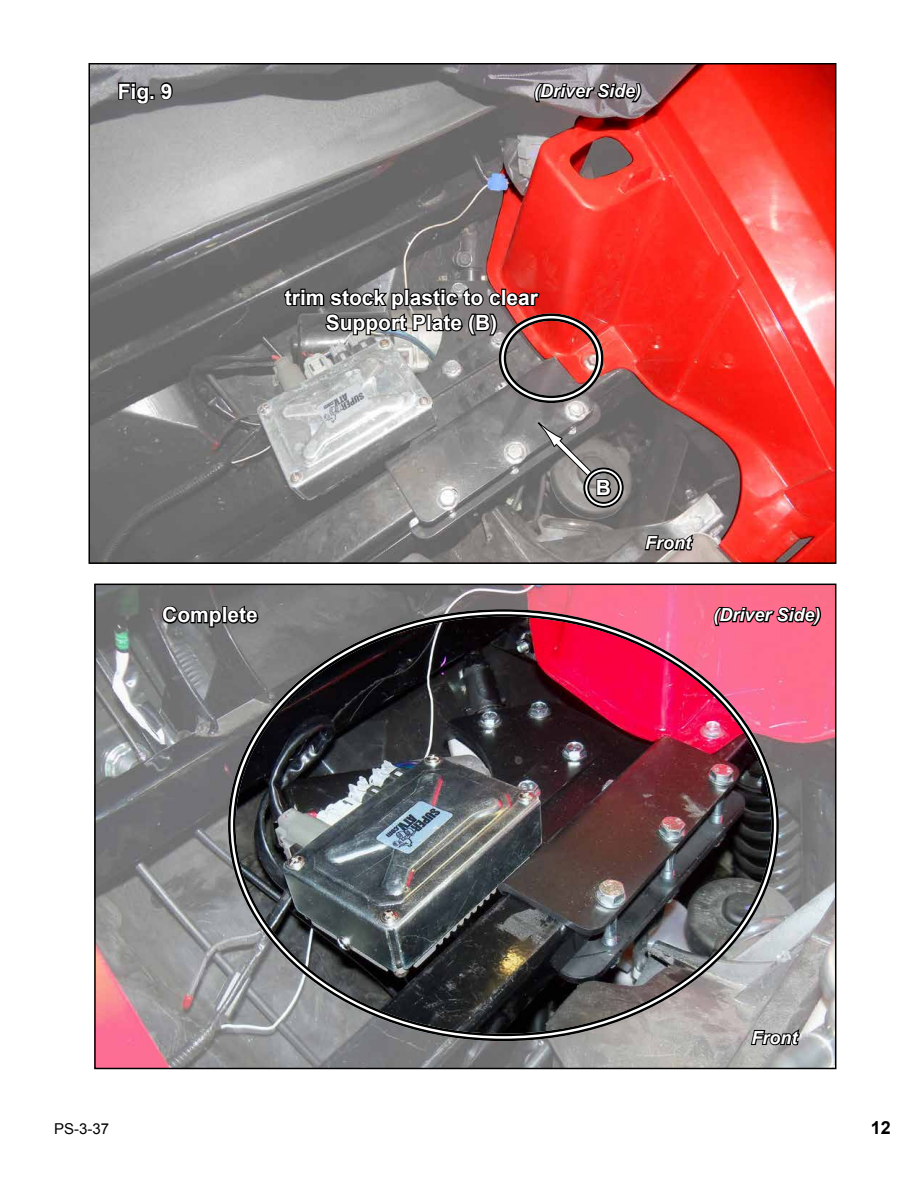
<style>
.page{position:relative;width:918px;height:1188px;background:#fff}
.page>*{position:absolute;margin:0;border:0;box-sizing:border-box;transform-origin:0 0}
.t1{font:700 21px/25.2px "Arial";color:#fff;text-align:center}
.t2{font:italic 700 18px "Arial";color:#fff}
.t3{font:700 18px "Arial";color:#000}
.t4{font:15px "Arial";color:#000}
</style>
<div class="page">
<img style="left:97px;top:587px;width:736px;height:479px">
<div style="left:94px;top:584px;width:742px;height:485px;border:2px solid #000"></div>
<svg style="left:712px;top:605px;width:111px;height:22px;background:#83384a"></svg>
<svg style="left:749px;top:1027px;width:52px;height:21px"></svg>
<svg style="left:161px;top:592px;width:99px;height:37px;background:#545454"></svg>
<img style="left:91px;top:66px;width:742px;height:495px">
<div style="left:499px;top:313px;width:105px;height:90px;border:8px solid #fff;border-radius:50%"></div>
<div style="left:499px;top:313px;width:105px;height:90px;border:2px solid #000101;border-radius:50%"></div>
<div style="left:504px;top:318px;width:95px;height:80px;border:2px solid #000101;border-radius:50%"></div>
<svg style="left:283px;top:274px;width:258px;height:64px;background:#6b5857"></svg>
<svg style="left:117px;top:81px;width:57px;height:25px"></svg>
<svg style="left:533px;top:82px;width:110px;height:21px;background:#4f4a4d"></svg>
<svg style="left:643px;top:532px;width:52px;height:21px"></svg>
<svg style="left:538px;top:421px;width:75px;height:77px;background:#878483"></svg>
<div style="left:583px;top:467px;width:41px;height:41px;border:6px solid #fff;border-radius:50%"></div>
<div style="left:583px;top:467px;width:41px;height:41px;border:2px solid #000101;border-radius:50%"></div>
<div style="left:587px;top:471px;width:33px;height:33px;border:2px solid #000101;border-radius:50%"></div>
<p class="t1" style="left:118px;top:79px;width:56px">Fig. 9</p>
<p class="t2" style="left:534px;top:79px;width:109px">(Driver Side)</p>
<p class="t1" style="left:285px;top:285px;width:255px">trim stock plastic to clear<br>Support Plate (B)</p>
<p class="t1" style="left:162px;top:603px;width:97px">Complete</p>
<p class="t1" style="left:596px;top:476px;width:17px">B</p>
<p class="t2" style="left:645px;top:531px;width:47px">Front</p>
<p class="t2" style="left:714px;top:603px;width:109px">(Driver Side)</p>
<p class="t2" style="left:752px;top:1026px;width:47px">Front</p>
<p class="t4" style="left:54px;top:1119px;width:57px">PS-3-37</p>
<p class="t3" style="left:871px;top:1116px;width:22px">12</p>
</div>
